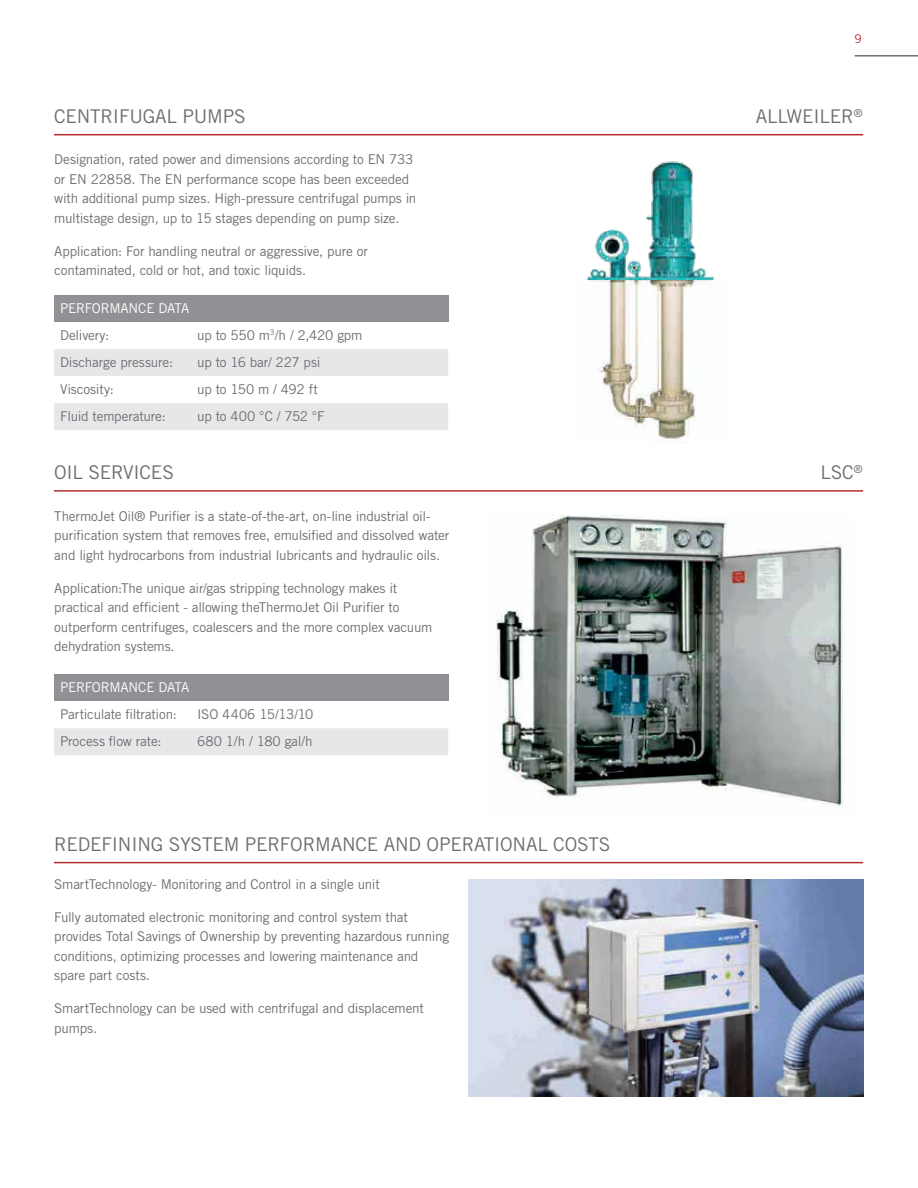
<style>
.page{position:relative;width:918px;height:1188px;background:#fff}
.page>*{position:absolute;margin:0;border:0;box-sizing:border-box;transform-origin:0 0}
.t1{font:18.9px "Trade Gothic LT Std";letter-spacing:-.01em;color:#6d6e71}
.t2{font:13.5px/19.5px "Trade Gothic LT Std";letter-spacing:-.015em;color:#6d6e71}
.t3{font:13.5px "Trade Gothic LT Std";letter-spacing:-.02em;color:#fff}
.t4{font:12px "Trade Gothic LT Std";color:#b42e34}
</style>
<div class="page">
<hr style="left:855px;top:55px;width:63px;height:2px;background:#6d6e71">
<hr style="left:54px;top:134px;width:809px;height:1px;background:#b42e34">
<hr style="left:54px;top:490px;width:809px;height:2px;background:#b42e34">
<hr style="left:54px;top:862px;width:809px;height:1px;background:#b42e34">
<div style="left:54px;top:295px;width:394px;height:27px;background:#8f9194"></div>
<svg style="left:54px;top:349px;width:394px;height:81px"></svg>
<div style="left:54px;top:674px;width:394px;height:27px;background:#8f9194"></div>
<div style="left:54px;top:728px;width:394px;height:27px;background:#e6e7e8"></div>
<img style="left:586px;top:161px;width:128px;height:280px">
<img style="left:496px;top:515px;width:347px;height:293px">
<img style="left:468px;top:879px;width:396px;height:218px">
<p class="t4" style="left:855px;top:31px;width:9px">9</p>
<h1 class="t1" style="left:54px;top:105px;width:193px">CENTRIFUGAL PUMPS</h1>
<h1 class="t1" style="left:756px;top:105px;width:108px">ALLWEILER<sup>®</sup></h1>
<p class="t2" style="left:54px;top:149px;width:364px">Designation, rated power and dimensions according to EN 733 or EN 22858. The EN performance scope has been exceeded with additional pump sizes. High-pressure centrifugal pumps in multistage design, up to 15 stages depending on pump size.</p>
<p class="t2" style="left:54px;top:241px;width:315px">Application: For handling neutral or aggressive, pure or contaminated, cold or hot, and toxic liquids.</p>
<p class="t3" style="left:60px;top:300px;width:131px">PERFORMANCE DATA</p>
<p class="t2" style="left:60px;top:325px;width:51px">Delivery:</p>
<p class="t2" style="left:197px;top:325px;width:167px">up to 550 m<sup>3</sup>/h / 2,420 gpm</p>
<p class="t2" style="left:60px;top:352px;width:114px">Discharge pressure:</p>
<p class="t2" style="left:197px;top:352px;width:125px">up to 16 bar/ 227 psi</p>
<p class="t2" style="left:60px;top:379px;width:55px">Viscosity:</p>
<p class="t2" style="left:197px;top:379px;width:122px">up to 150 m / 492 ft</p>
<p class="t2" style="left:60px;top:406px;width:107px">Fluid temperature:</p>
<p class="t2" style="left:197px;top:406px;width:129px">up to 400 °C / 752 °F</p>
<h1 class="t1" style="left:54px;top:461px;width:121px">OIL SERVICES</h1>
<h1 class="t1" style="left:821px;top:461px;width:43px">LSC<sup>®</sup></h1>
<p class="t2" style="left:54px;top:506px;width:397px">ThermoJet Oil® Purifier is a state-of-the-art, on-line industrial oil&shy;purification system that removes free, emulsified and dissolved water and light hydrocarbons from industrial lubricants and hydraulic oils.</p>
<p class="t2" style="left:54px;top:578px;width:380px">Application:The unique air/gas stripping technology makes it practical and efficient - allowing theThermoJet Oil Purifier to outperform centrifuges, coalescers and the more complex vacuum dehydration systems.</p>
<p class="t3" style="left:60px;top:679px;width:131px">PERFORMANCE DATA</p>
<p class="t2" style="left:60px;top:704px;width:118px">Particulate filtration:</p>
<p class="t2" style="left:197px;top:704px;width:118px">ISO 4406 15/13/10</p>
<p class="t2" style="left:60px;top:731px;width:103px">Process flow rate:</p>
<p class="t2" style="left:197px;top:731px;width:117px">680 1/h / 180 gal/h</p>
<h1 class="t1" style="left:54px;top:833px;width:558px">REDEFINING SYSTEM PERFORMANCE AND OPERATIONAL COSTS</h1>
<p class="t2" style="left:54px;top:874px;width:327px">SmartTechnology- Monitoring and Control in a single unit</p>
<p class="t2" style="left:54px;top:907px;width:396px">Fully automated electronic monitoring and control system that provides Total Savings of Ownership by preventing hazardous running conditions, optimizing processes and lowering maintenance and spare part costs.</p>
<p class="t2" style="left:54px;top:999px;width:371px">SmartTechnology can be used with centrifugal and displacement pumps.</p>
</div>
